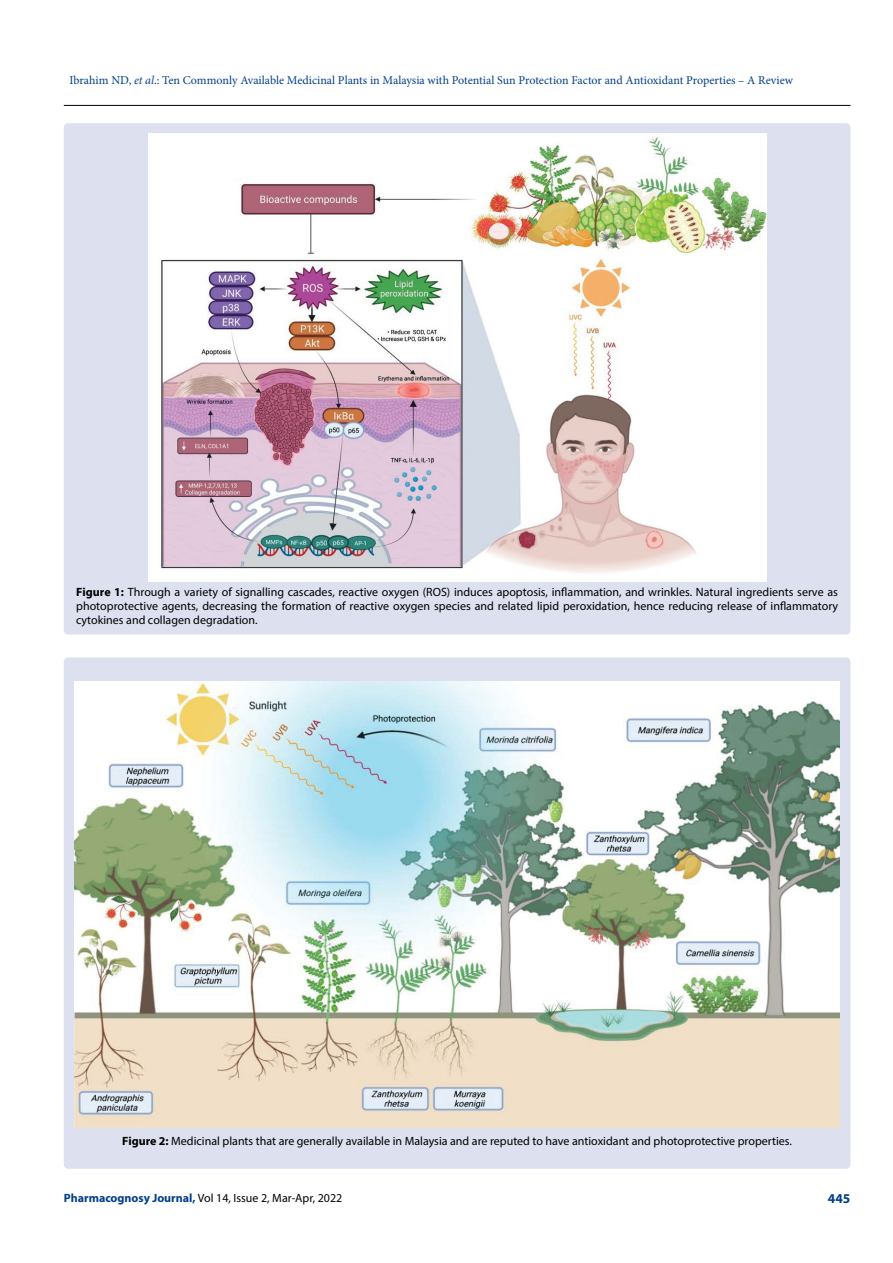
<style>
.page{position:relative;width:893px;height:1263px;background:#fff}
.page>*{position:absolute;margin:0;border:0;box-sizing:border-box;transform-origin:0 0}
.t1{font:700 13.5px "Myriad Pro";color:#003e88}
.t2{font:12px/14.4px "Myriad Pro";color:#000;text-align:justify}
.t3{font:12px "Minion Pro";color:#003e88}
.s1{font-style:italic}
.s2{font-weight:700}
.s3{font-weight:700;color:#003e88}
</style>
<div class="page">
<hr style="left:64px;top:105px;width:786px;height:1px;background:#000">
<div style="left:64px;top:123px;width:786px;height:511px;background:#dde0ef;border-radius:4px"></div>
<img style="left:148px;top:133px;width:618px;height:448px">
<div style="left:64px;top:657px;width:786px;height:512px;background:#dde0ef;border-radius:4px"></div>
<img style="left:75px;top:681px;width:764px;height:446px">
<p class="t3" style="left:69px;top:72px;width:725px">Ibrahim ND, <span class="s1">et al</span>.: Ten Commonly Available Medicinal Plants in Malaysia with Potential Sun Protection Factor and Antioxidant Properties – A Review</p>
<p class="t2" style="left:76px;top:584px;width:763px"><span class="s2">Figure 1:</span> Through a variety of signalling cascades, reactive oxygen (ROS) induces apoptosis, inflammation, and wrinkles. Natural ingredients serve as photoprotective agents, decreasing the formation of reactive oxygen species and related lipid peroxidation, hence reducing release of inflammatory cytokines and collagen degradation.</p>
<p class="t2" style="left:122px;top:1134px;width:671px"><span class="s2">Figure 2:</span> Medicinal plants that are generally available in Malaysia and are reputed to have antioxidant and photoprotective properties.</p>
<p class="t2" style="left:64px;top:1190px;width:280px"><span class="s3">Pharmacognosy Journal,</span> Vol 14, Issue 2, Mar-Apr, 2022</p>
<p class="t1" style="left:828px;top:1189px;width:24px">445</p>
</div>
